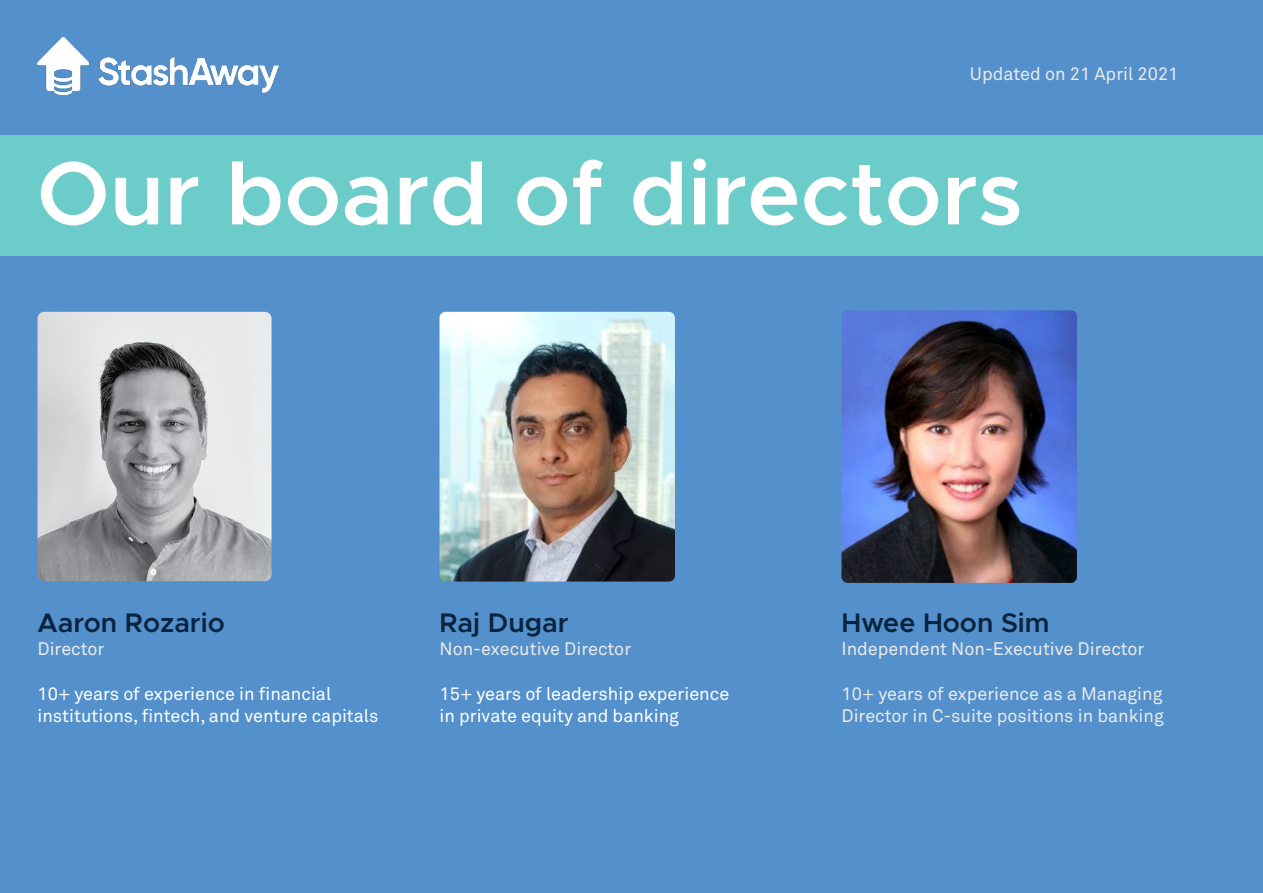
<style>
.page{position:relative;width:1263px;height:893px;background:#5490cc}
.page>*{position:absolute;margin:0;border:0;box-sizing:border-box;transform-origin:0 0}
.t1{font:600 90px "Metropolis";color:#fff}
.t2{font:600 27px "Metropolis";color:#08243f}
.t3{font:18px/22.5px "Akkurat Pro";color:#eaeae8}
.t4{font:18px/22.5px "Akkurat Pro";color:#fff}
</style>
<div class="page">
<img style="left:38px;top:38px;width:241px;height:56px">
<img style="left:38px;top:312px;width:234px;height:269px">
<img style="left:841px;top:310px;width:236px;height:273px">
<img style="left:439px;top:312px;width:236px;height:270px">
<div style="left:0;top:135px;width:1263px;height:120px;background:#6cccc9"></div>
<p class="t3" style="left:970px;top:63px;width:210px">Updated on 21 April 2021</p>
<h1 class="t1" style="left:37px;top:137px;width:987px">Our board of directors</h1>
<h2 class="t2" style="left:38px;top:606px;width:189px">Aaron Rozario</h2>
<p class="t3" style="left:38px;top:637px;width:68px">Director</p>
<p class="t4" style="left:38px;top:682px;width:343px">10+ years of experience in financial institutions, fintech, and venture capitals</p>
<h2 class="t2" style="left:439px;top:606px;width:131px">Raj Dugar</h2>
<p class="t3" style="left:439px;top:637px;width:193px">Non-executive Director</p>
<p class="t4" style="left:439px;top:682px;width:291px">15+ years of leadership experience in private equity and banking</p>
<h2 class="t2" style="left:841px;top:606px;width:210px">Hwee Hoon Sim</h2>
<p class="t3" style="left:841px;top:637px;width:305px">Independent Non-Executive Director</p>
<p class="t3" style="left:841px;top:682px;width:324px">10+ years of experience as a Managing<br>Director in C-suite positions in banking</p>
</div>
